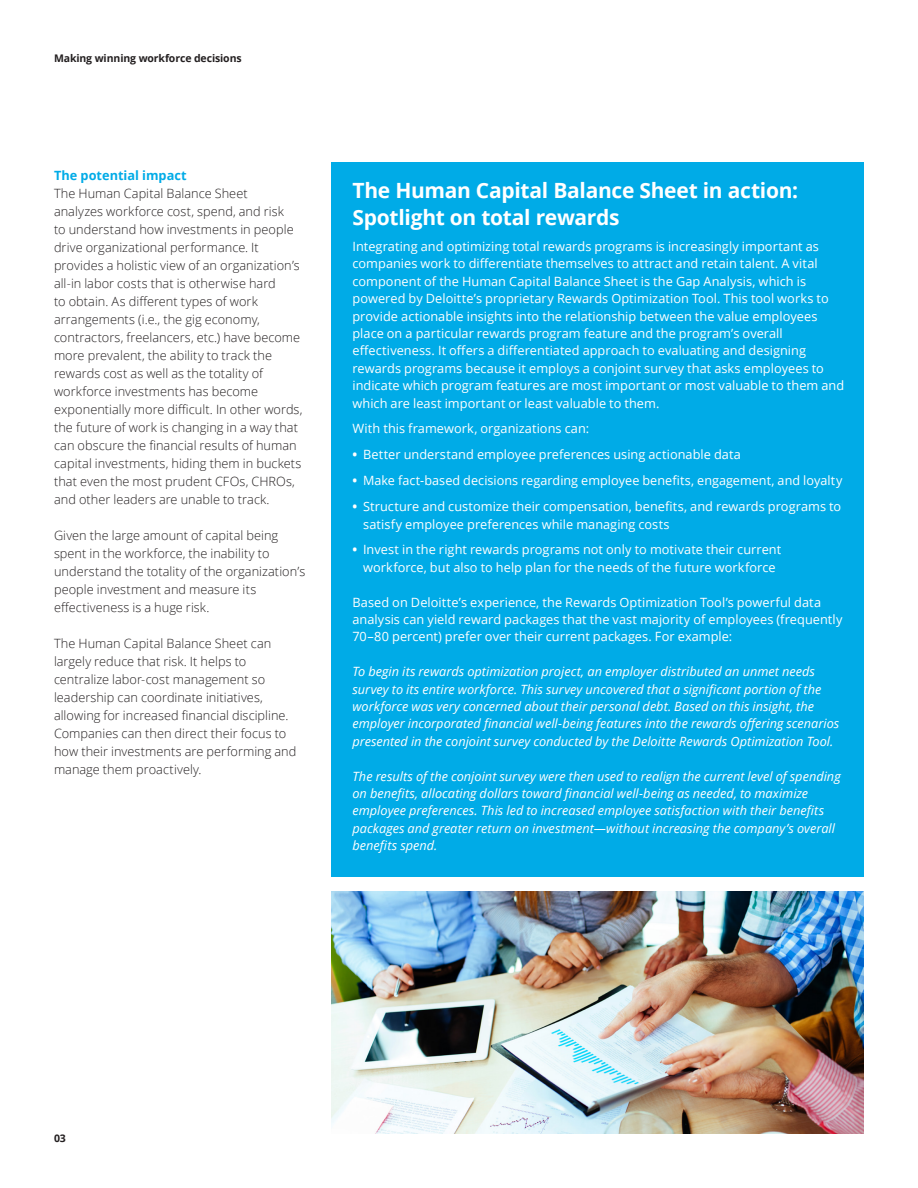
<style>
.page{position:relative;width:918px;height:1188px;background:#fff}
.page>*{position:absolute;margin:0;border:0;box-sizing:border-box;transform-origin:0 0}
.Small_heading_bold{font:700 21px/27px "Open Sans";letter-spacing:-.015em;color:#fff}
.Body_copy__8_5_12pt{font:12.75px/17.4px "Open Sans";letter-spacing:.005em;color:#fff}
.Body_copy__8_5_12pt-2{font:300 12.75px/18px "Open Sans";letter-spacing:.005em;color:#231f20}
.Body_copy__8_5_12pt-3{font:italic 12.75px/17.4px "Open Sans";color:#fff}
.Subhead_A__8_5_12pt{font:700 12.75px "Open Sans";color:#00abe7}
.t1{font:700 10.5px "Open Sans";letter-spacing:-.01em;color:#231f20}
.s1{font-weight:700}
</style>
<div class="page">
<div style="left:331px;top:162px;width:533px;height:714px;background:#00abe7"></div>
<img style="left:331px;top:891px;width:533px;height:243px">
<p class="t1" style="left:54px;top:51px;width:189px">Making winning workforce decisions</p>
<p class="Subhead_A__8_5_12pt" style="left:54px;top:166px;width:134px">The potential impact</p>
<p class="Body_copy__8_5_12pt-2" style="left:54px;top:184px;width:250px">The Human Capital Balance Sheet<br>analyzes workforce cost, spend, and risk<br>to understand how investments in people drive organizational performance. It provides a holistic view of an organization’s all-in labor costs that is otherwise hard<br>to obtain. As different types of work arrangements (i.e., the gig economy, contractors, freelancers, etc.) have become more prevalent, the ability to track the rewards cost as well as the totality of workforce investments has become exponentially more difficult. In other words, the future of work is changing in a way that can obscure the financial results of human capital investments, hiding them in buckets that even the most prudent CFOs, CHROs, and other leaders are unable to track.</p>
<p class="Body_copy__8_5_12pt-2" style="left:54px;top:526px;width:253px">Given the large amount of capital being spent in the workforce, the inability to understand the totality of the organization’s people investment and measure its effectiveness is a huge risk.</p>
<p class="Body_copy__8_5_12pt-2" style="left:54px;top:634px;width:244px">The Human Capital Balance Sheet can largely reduce that risk. It helps to centralize labor-cost management so leadership can coordinate initiatives, allowing for increased financial discipline.<br>Companies can then direct their focus to how their investments are performing and manage them proactively.</p>
<p class="Small_heading_bold" style="left:352px;top:176px;width:447px">The Human Capital Balance Sheet in action:<br>Spotlight on total rewards</p>
<p class="Body_copy__8_5_12pt" style="left:352px;top:237px;width:493px">Integrating and optimizing total rewards programs is increasingly important as companies work to differentiate themselves to attract and retain talent. A vital component of the Human Capital Balance Sheet is the Gap Analysis, which is powered by Deloitte’s proprietary Rewards Optimization Tool. This tool works to provide actionable insights into the relationship between the value employees place on a particular rewards program feature and the program’s overall effectiveness. It offers a differentiated approach to evaluating and designing rewards programs because it employs a conjoint survey that asks employees to indicate which program features are most important or most valuable to them and which are least important or least valuable to them.</p>
<p class="Body_copy__8_5_12pt" style="left:352px;top:420px;width:238px">With this framework, organizations can:</p>
<p class="Body_copy__8_5_12pt" style="left:352px;top:446px;width:390px"><span class="s1">•</span> Better understand employee preferences using actionable data</p>
<p class="Body_copy__8_5_12pt" style="left:352px;top:472px;width:491px"><span class="s1">•</span> Make fact-based decisions regarding employee benefits, engagement, and loyalty</p>
<p class="Body_copy__8_5_12pt" style="left:363px;top:497px;width:480px;text-indent:-11px"><span class="s1">•</span> Structure and customize their compensation, benefits, and rewards programs to satisfy employee preferences while managing costs</p>
<p class="Body_copy__8_5_12pt" style="left:352px;top:541px;width:430px;text-align:center"><span class="s1">•</span> Invest in the right rewards programs not only to motivate their current workforce, but also to help plan for the needs of the future workforce</p>
<p class="Body_copy__8_5_12pt" style="left:352px;top:593px;width:492px">Based on Deloitte’s experience, the Rewards Optimization Tool’s powerful data analysis can yield reward packages that the vast majority of employees (frequently<br>70–80 percent) prefer over their current packages. For example:</p>
<p class="Body_copy__8_5_12pt-3" style="left:352px;top:663px;width:488px">To begin its rewards optimization project, an employer distributed an unmet needs survey to its entire workforce. This survey uncovered that a significant portion of the workforce was very concerned about their personal debt. Based on this insight, the employer incorporated financial well-being features into the rewards offering scenarios presented in the conjoint survey conducted by the Deloitte Rewards Optimization Tool.</p>
<p class="Body_copy__8_5_12pt-3" style="left:352px;top:767px;width:490px">The results of the conjoint survey were then used to realign the current level of spending on benefits, allocating dollars toward financial well-being as needed, to maximize employee preferences. This led to increased employee satisfaction with their benefits packages and greater return on investment—without increasing the company’s overall benefits spend.</p>
<p class="t1" style="left:54px;top:1131px;width:13px">03</p>
</div>
